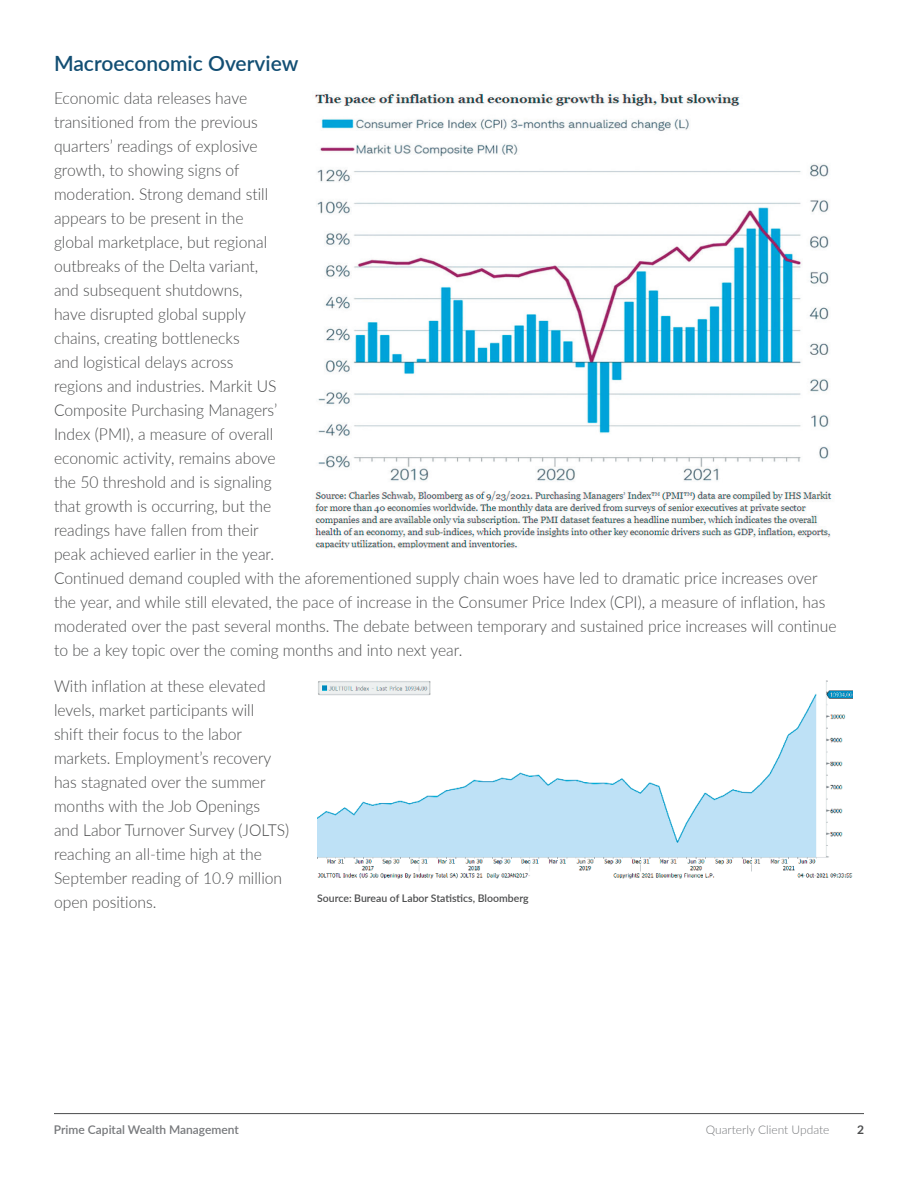
<style>
.page{position:relative;width:918px;height:1188px;background:#fff}
.page>*{position:absolute;margin:0;border:0;box-sizing:border-box;transform-origin:0 0}
.t1{font:600 21px "Lato";color:#124e73}
.t2{font:300 16.5px/24px "Lato";color:#4b4c4d;scale:.95 1}
.t3{font:600 12px "Lato";color:#76787b}
.t4{font:300 12px "Lato";color:#76787b}
.t5{font:700 12px "Lato";color:#4b4c4d}
.t6{font:600 10.5px "Lato";color:#4b4c4d}
</style>
<div class="page">
<hr style="left:54px;top:1113px;width:810px;height:1px;background:#4b4c4d">
<img style="left:314px;top:93px;width:518px;height:455px">
<img style="left:317px;top:680px;width:535px;height:198px">
<p class="t1" style="left:54px;top:48px;width:246px">Macroeconomic Overview</p>
<p class="t2" style="left:54px;top:85px;width:825px">Economic data releases have<br>transitioned from the previous<br>quarters’ readings of explosive<br>growth, to showing signs of<br>moderation. Strong demand still<br>appears to be present in the<br>global marketplace, but regional<br>outbreaks of the Delta variant,<br>and subsequent shutdowns,<br>have disrupted global supply<br>chains, creating bottlenecks<br>and logistical delays across<br>regions and industries. Markit US<br>Composite Purchasing Managers’<br>Index (PMI), a measure of overall<br>economic activity, remains above<br>the 50 threshold and is signaling<br>that growth is occurring, but the<br>readings have fallen from their<br>peak achieved earlier in the year.<br>Continued demand coupled with the aforementioned supply chain woes have led to dramatic price increases over the year, and while still elevated, the pace of increase in the Consumer Price Index (CPI), a measure of inflation, has moderated over the past several months. The debate between temporary and sustained price increases will continue to be a key topic over the coming months and into next year.</p>
<p class="t2" style="left:54px;top:674px;width:249px">With inflation at these elevated levels, market participants will<br>shift their focus to the labor markets. Employment’s recovery has stagnated over the summer months with the Job Openings<br>and Labor Turnover Survey (JOLTS) reaching an all-time high at the<br>September reading of 10.9 million open positions.</p>
<p class="t6" style="left:317px;top:890px;width:213px">Source: Bureau of Labor Statistics, Bloomberg</p>
<p class="t3" style="left:54px;top:1121px;width:186px">Prime Capital Wealth Management</p>
<p class="t4" style="left:706px;top:1121px;width:125px">Quarterly Client Update</p>
<p class="t5" style="left:857px;top:1121px;width:8px">2</p>
</div>
